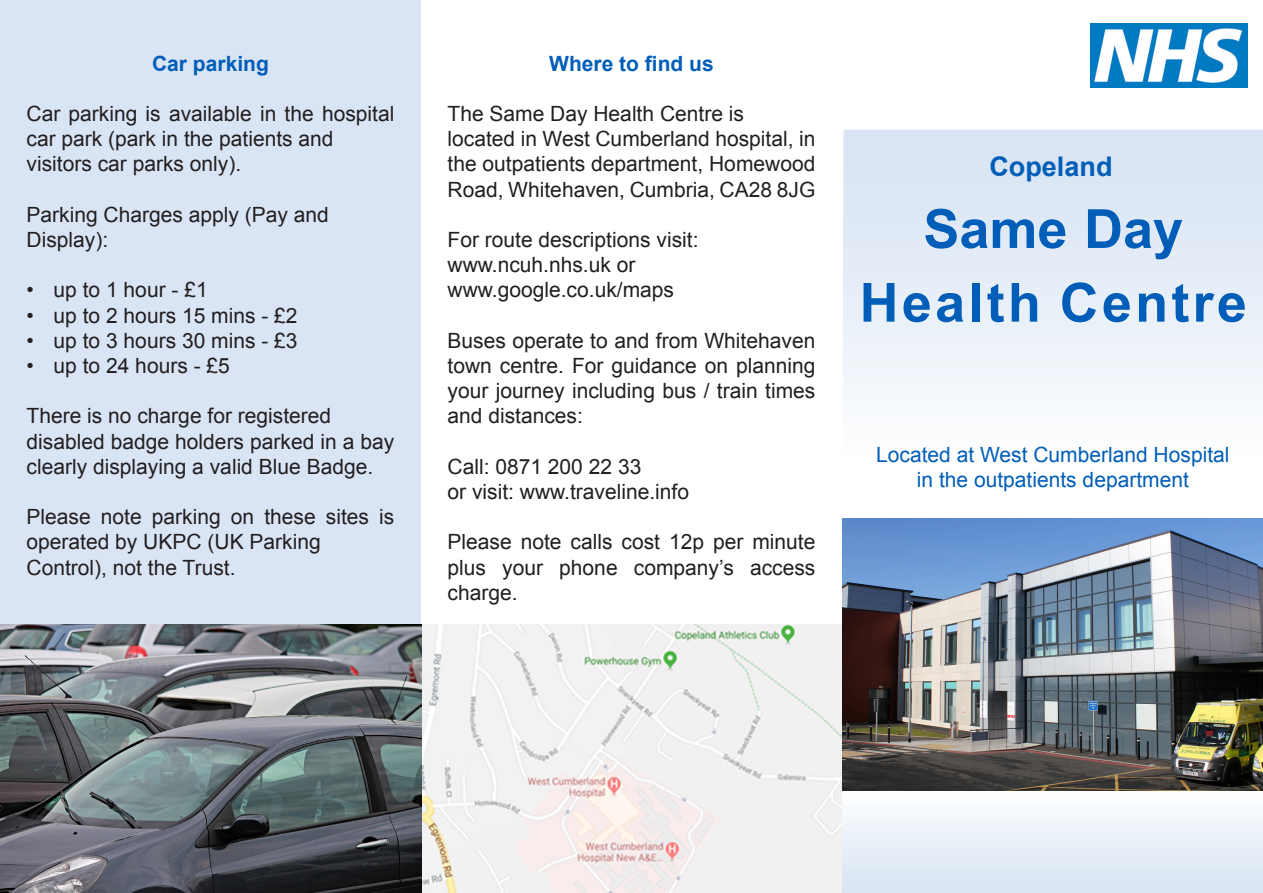
<style>
.page{position:relative;width:1263px;height:893px;background:#fff}
.page>*{position:absolute;margin:0;border:0;box-sizing:border-box;transform-origin:0 0}
.t1{font:700 54px "Arial";letter-spacing:.06em;color:#005eb8}
.t2{font:700 27px "Arial";color:#005eb8}
.t3{font:21px/25.2px "Arial";color:#231f20;text-align:justify}
.t4{font:21px "Arial";color:#005eb8}
.t5{font:700 21px "Arial";color:#005eb8}
</style>
<div class="page">
<div style="left:843px;top:790px;width:420px;height:103px;background:linear-gradient(to bottom,#fefefe,#d8e4f3)"></div>
<div style="left:0;top:0;width:421px;height:893px;background:#d9e5f4"></div>
<svg style="left:843px;top:130px;width:420px;height:262px;fill:#e3ecf7"></svg>
<img style="left:1090px;top:23px;width:157px;height:64px">
<img style="left:843px;top:518px;width:420px;height:272px">
<img style="left:0;top:625px;width:842px;height:268px">
<p class="t5" style="left:152px;top:49px;width:118px">Car parking</p>
<p class="t3" style="left:27px;top:101px;width:369px">Car parking is available in the hospital car park (park in the patients and</p>
<p class="t3" style="left:27px;top:152px;width:216px">visitors car parks only).</p>
<p class="t3" style="left:27px;top:202px;width:304px">Parking Charges apply (Pay and</p>
<p class="t3" style="left:27px;top:227px;width:83px">Display):</p>
<p class="t3" style="left:27px;top:278px;width:183px">• up to 1 hour - £1</p>
<p class="t3" style="left:27px;top:303px;width:272px">• up to 2 hours 15 mins - £2</p>
<p class="t3" style="left:27px;top:328px;width:272px">• up to 3 hours 30 mins - £3</p>
<p class="t3" style="left:27px;top:353px;width:205px">• up to 24 hours - £5</p>
<p class="t3" style="left:27px;top:404px;width:306px">There is no charge for registered</p>
<p class="t3" style="left:27px;top:429px;width:369px">disabled badge holders parked in a bay clearly displaying a valid Blue Badge.</p>
<p class="t3" style="left:27px;top:504px;width:369px">Please note parking on these sites is operated by UKPC (UK Parking</p>
<p class="t3" style="left:27px;top:555px;width:210px">Control), not the Trust.</p>
<p class="t5" style="left:549px;top:49px;width:166px">Where to find us</p>
<p class="t3" style="left:448px;top:101px;width:298px">The Same Day Health Centre is</p>
<p class="t3" style="left:448px;top:126px;width:369px">located in West Cumberland hospital, in the outpatients department, Homewood Road, Whitehaven, Cumbria, CA28 8JG</p>
<p class="t3" style="left:448px;top:227px;width:252px">For route descriptions visit:</p>
<p class="t3" style="left:448px;top:252px;width:189px">www.ncuh.nhs.uk or</p>
<p class="t3" style="left:448px;top:278px;width:228px">www.google.co.uk/maps</p>
<p class="t3" style="left:448px;top:328px;width:369px">Buses operate to and from Whitehaven town centre. For guidance on planning your journey including bus / train times and distances:</p>
<p class="t3" style="left:448px;top:454px;width:195px">Call: 0871 200 22 33</p>
<p class="t3" style="left:448px;top:479px;width:243px">or visit: www.traveline.info</p>
<p class="t3" style="left:448px;top:530px;width:369px">Please note calls cost 12p per minute plus your phone company’s access charge.</p>
<p class="t2" style="left:989px;top:148px;width:125px">Copeland</p>
<p class="t1" style="left:923px;top:193px;width:261px">Same Day</p>
<p class="t1" style="left:859px;top:267px;width:389px">Health Centre</p>
<p class="t4" style="left:876px;top:441px;width:355px">Located at West Cumberland Hospital</p>
<p class="t4" style="left:917px;top:466px;width:273px">in the outpatients department</p>
</div>
